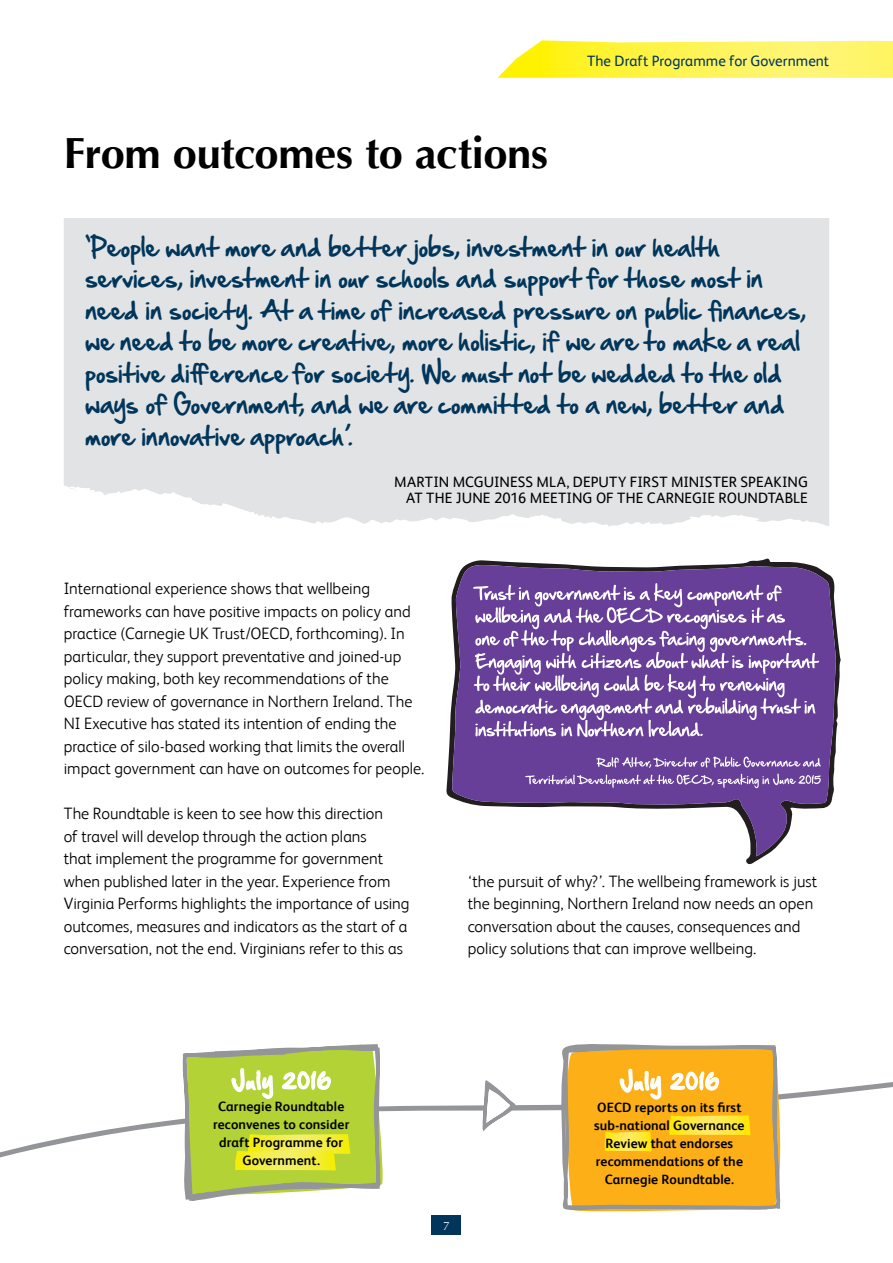
<style>
.page{position:relative;width:893px;height:1263px;background:#fff}
.page>*{position:absolute;margin:0;border:0;box-sizing:border-box;transform-origin:0 0}
.t1{font:700 43.5px "Optima";letter-spacing:-.01em;color:#000}
.t2{font:22.5px/31.5px "Hand Of Sean";color:#00365b}
.t3{font:19.5px "Hand Of Sean";letter-spacing:.065em;color:#fff}
.t4{font:300 16.5px/22.5px "FS Albert";color:#000}
.t5{font:15px/16.5px "FS Albert";letter-spacing:.01em;color:#000;text-align:right}
.t6{font:15px "FS Albert";letter-spacing:.005em;color:#00365b}
.t7{font:700 13.5px/18px "FS Albert";letter-spacing:.01em;color:#000;text-align:center}
.t8{font:12px "Optima";color:#fff}
</style>
<div class="page">
<svg style="left:497px;top:40px;width:396px;height:38px;background:#fff45d"></svg>
<svg style="left:0;top:1082px;width:893px;height:153px"></svg>
<div style="left:64px;top:218px;width:765px;height:308px;background:#e2e3e4"></div>
<svg style="left:481px;top:1080px;width:37px;height:56px"></svg>
<svg style="left:181px;top:1044px;width:204px;height:161px;background:#c2d560"></svg>
<svg style="left:559px;top:1044px;width:228px;height:169px;background:#f3b73a"></svg>
<svg style="left:446px;top:558px;width:395px;height:306px"></svg>
<svg style="left:452px;top:565px;width:384px;height:291px;fill:#673f99"></svg>
<svg style="left:525px;top:756px;width:296px;height:32px;background:#7f5da9"></svg>
<svg style="left:473px;top:583px;width:346px;height:154px;background:#8565ad"></svg>
<h1 class="t1" style="left:64px;top:128px;width:486px">From outcomes to actions</h1>
<p class="t6" style="left:587px;top:52px;width:244px">The Draft Programme for Government</p>
<p class="t2" style="left:85px;top:231px;width:722px">‘People want more and better jobs, investment in our health services, investment in our schools and support for those most in need in society. At a time of increased pressure on public finances, we need to be more creative, more holistic, if we are to make a real positive difference for society. We must not be wedded to the old ways of Government, and we are committed to a new, better and more innovative approach’.</p>
<p class="t5" style="left:394px;top:473px;width:415px">MARTIN MCGUINESS MLA, DEPUTY FIRST MINISTER SPEAKING<br>AT THE JUNE 2016 MEETING OF THE CARNEGIE ROUNDTABLE</p>
<p class="t4" style="left:64px;top:577px;width:362px">International experience shows that wellbeing frameworks can have positive impacts on policy and practice (Carnegie UK Trust/OECD, forthcoming). In particular, they support preventative and joined-up policy making, both key recommendations of the OECD review of governance in Northern Ireland. The NI Executive has stated its intention of ending the practice of silo-based working that limits the overall impact government can have on outcomes for people.</p>
<p class="t4" style="left:64px;top:802px;width:347px">The Roundtable is keen to see how this direction<br>of travel will develop through the action plans<br>that implement the programme for government when published later in the year. Experience from Virginia Performs highlights the importance of using outcomes, measures and indicators as the start of a conversation, not the end. Virginians refer to this as</p>
<p class="t4" style="left:468px;top:870px;width:351px">‘the pursuit of why?’. The wellbeing framework is just the beginning, Northern Ireland now needs an open conversation about the causes, consequences and policy solutions that can improve wellbeing.</p>
<p class="t3" style="left:232px;top:1063px;width:100px">July 2016</p>
<p class="t7" style="left:213px;top:1097px;width:138px">Carnegie Roundtable reconvenes to consider draft Programme for<br>Government.</p>
<p class="t8" style="left:443px;top:1218px;width:8px">7</p>
<p class="t3" style="left:620px;top:1064px;width:100px">July 2016</p>
<p class="t7" style="left:594px;top:1098px;width:152px">OECD reports on its first sub-national Governance<br>Review that endorses recommendations of the<br>Carnegie Roundtable.</p>
</div>
